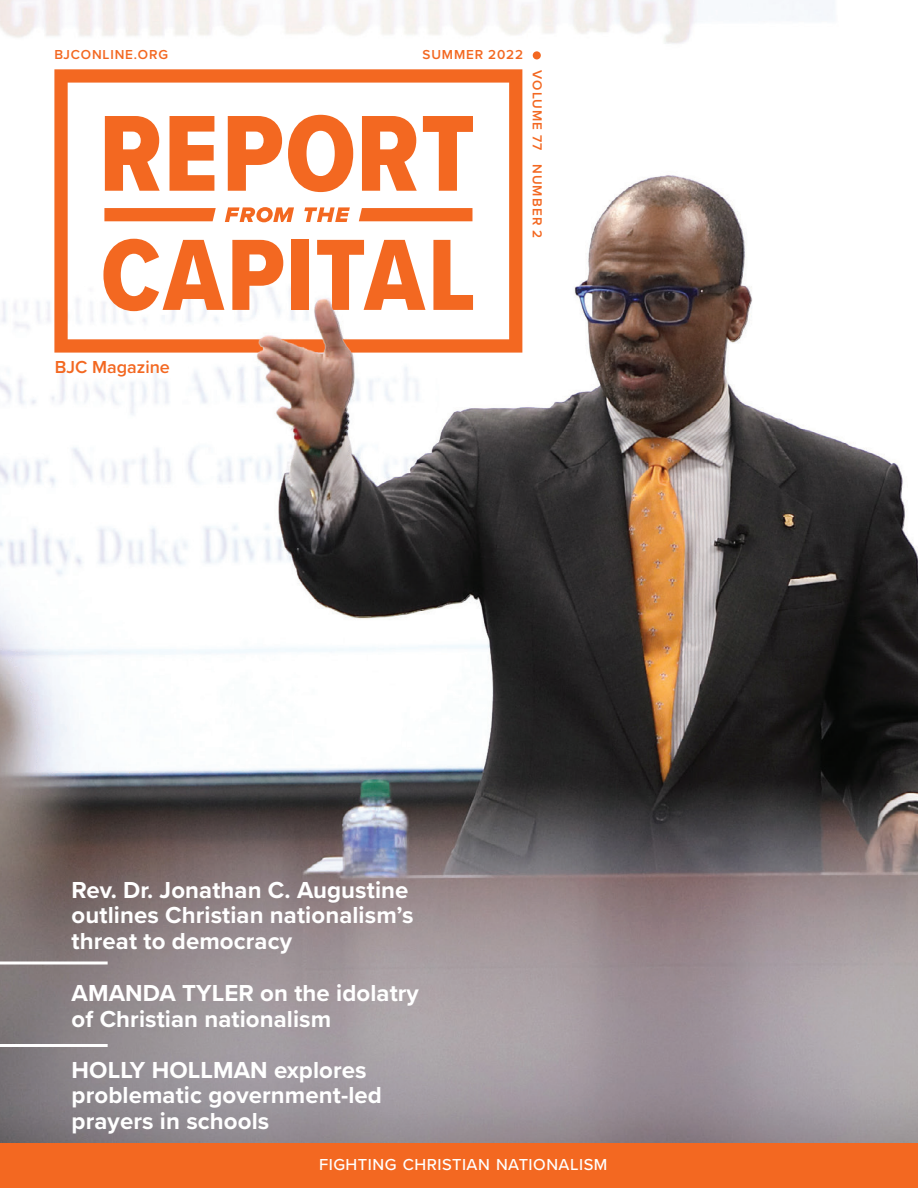
<style>
.page{position:relative;width:918px;height:1188px;background:#fff}
.page>*{position:absolute;margin:0;border:0;box-sizing:border-box;transform-origin:0 0}
.t1{font:700 24px/25.5px "Proxima Nova";letter-spacing:.005em;color:#fff}
.t2{font:600 18px "Proxima Nova";color:#f36821}
.t3{font:500 16.5px "Proxima Nova";letter-spacing:.03em;color:#fff}
.t4{font:600 13.5px "Proxima Nova";letter-spacing:.06em;color:#f36821}
.t5{font:600 13.5px "Proxima Nova";letter-spacing:.08em;color:#f36821}
</style>
<div class="page">
<div style="left:0;top:1141px;width:918px;height:47px;background:#f36821"></div>
<img style="left:0;top:0;width:918px;height:1143px">
<hr style="left:0;top:962px;width:108px;height:2px;background:#fff">
<hr style="left:0;top:1044px;width:108px;height:3px;background:#fff">
<p class="t4" style="left:54px;top:45px;width:115px">BJCONLINE.ORG</p>
<p class="t4" style="left:423px;top:45px;width:102px">SUMMER 2022</p>
<p class="t5" style="left:547px;top:70px;width:169px;rotate:90deg">VOLUME 77 NUMBER 2</p>
<p class="t2" style="left:55px;top:353px;width:117px">BJC Magazine</p>
<p class="t1" style="left:72px;top:876px;width:343px">Rev. Dr. Jonathan C. Augustine outlines Christian nationalism’s threat to democracy</p>
<p class="t1" style="left:72px;top:980px;width:349px">AMANDA TYLER on the idolatry of Christian nationalism</p>
<p class="t1" style="left:72px;top:1056px;width:312px">HOLLY HOLLMAN explores problematic government-led prayers in schools</p>
<p class="t3" style="left:319px;top:1152px;width:290px">FIGHTING CHRISTIAN NATIONALISM</p>
</div>
